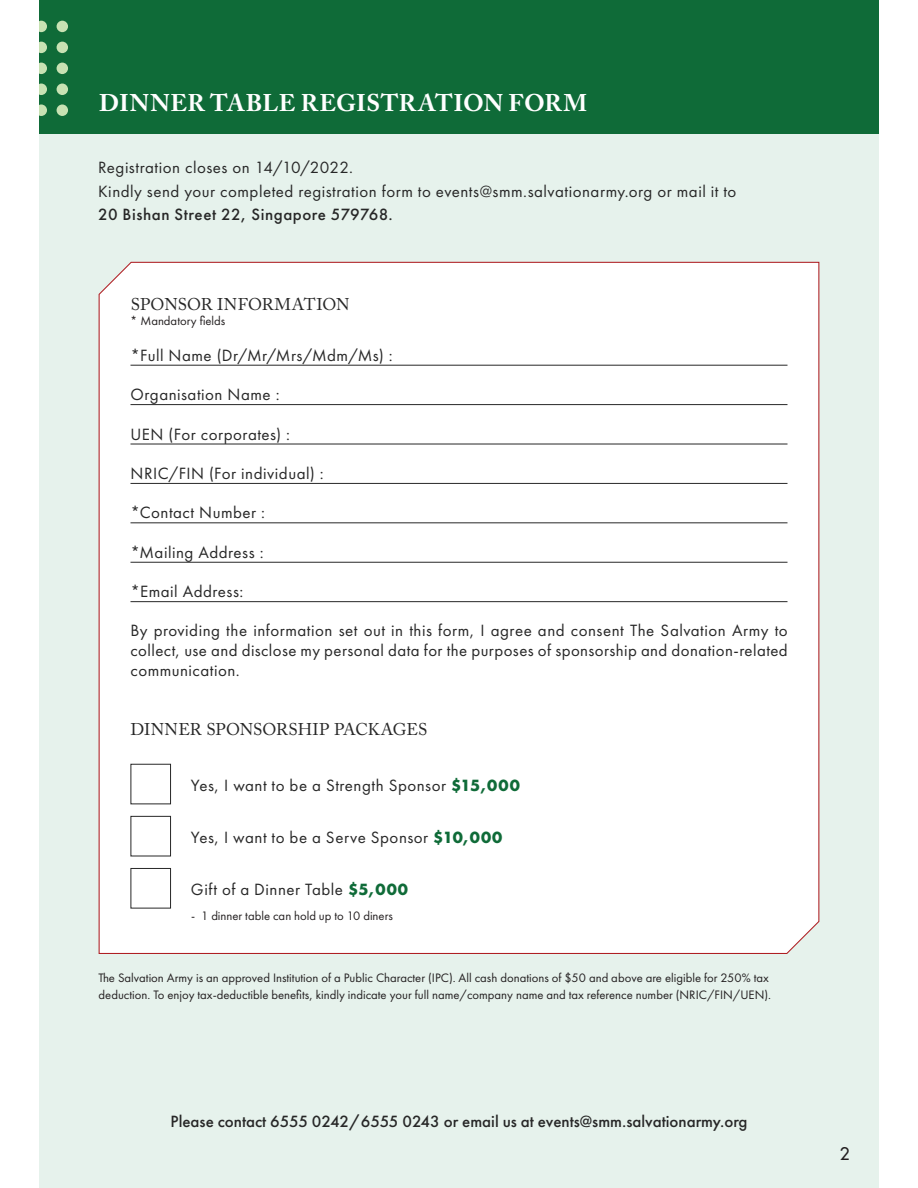
<style>
.page{position:relative;width:918px;height:1188px;background:#fff}
.page>*{position:absolute;margin:0;border:0;box-sizing:border-box;transform-origin:0 0}
.t1{font:700 24px "Adobe Caslon Pro";letter-spacing:.015em;color:#fff}
.t2{font:16.95px/19.6px "Futura PT";letter-spacing:.03em;color:#272727}
.t3{font:500 16.95px "Futura PT";color:#272727}
.t4{font:16.95px "Adobe Caslon Pro";letter-spacing:-.005em;color:#272727}
.t5{font:500 16.95px "Futura PT";letter-spacing:.03em;color:#272727}
.t6{font:16.95px "Futura";color:#231f20}
.t7{font:12.75px/17px "Futura PT";color:#231f20}
.s1{font-weight:700;color:#0f6b38}
</style>
<div class="page">
<div style="left:39px;top:134px;width:840px;height:1054px;background:#e6f2ec"></div>
<div style="left:39px;top:0;width:840px;height:134px;background:#0f6b38"></div>
<svg style="left:39px;top:21px;width:8px;height:11px"></svg>
<svg style="left:39px;top:42px;width:8px;height:11px"></svg>
<svg style="left:39px;top:63px;width:8px;height:11px"></svg>
<svg style="left:39px;top:84px;width:8px;height:11px"></svg>
<svg style="left:39px;top:104px;width:8px;height:12px"></svg>
<div style="left:57px;top:21px;width:11px;height:11px;background:#c8e2b3;border-radius:50%"></div>
<div style="left:57px;top:42px;width:11px;height:11px;background:#c8e2b3;border-radius:50%"></div>
<div style="left:57px;top:63px;width:11px;height:11px;background:#c8e2b3;border-radius:50%"></div>
<div style="left:57px;top:84px;width:11px;height:11px;background:#c8e2b3;border-radius:50%"></div>
<div style="left:57px;top:104px;width:11px;height:12px;background:#c8e2b3;border-radius:50%"></div>
<svg style="left:98px;top:261px;width:722px;height:694px"></svg>
<hr style="left:130px;top:365px;width:658px;height:1px;background:#272727">
<hr style="left:130px;top:404px;width:658px;height:1px;background:#272727">
<hr style="left:130px;top:444px;width:658px;height:1px;background:#272727">
<hr style="left:130px;top:483px;width:658px;height:1px;background:#272727">
<hr style="left:130px;top:523px;width:658px;height:1px;background:#272727">
<hr style="left:130px;top:562px;width:658px;height:1px;background:#272727">
<hr style="left:130px;top:601px;width:658px;height:1px;background:#272727">
<div style="left:131px;top:764px;width:40px;height:40px;background:#fff"></div>
<div style="left:131px;top:764px;width:40px;height:40px;border:1px solid #272727"></div>
<div style="left:131px;top:816px;width:40px;height:40px;background:#fff"></div>
<div style="left:131px;top:816px;width:40px;height:40px;border:1px solid #272727"></div>
<div style="left:131px;top:868px;width:40px;height:40px;background:#fff"></div>
<div style="left:131px;top:868px;width:40px;height:40px;border:1px solid #272727"></div>
<h1 class="t1" style="left:99px;top:89px;width:490px">DINNER TABLE REGISTRATION FORM</h1>
<p class="t2" style="left:98px;top:156px;width:640px;line-height:23.7px">Registration closes on 14/10/2022.<br>Kindly send your completed registration form to events@smm.salvationarmy.org or mail it to</p>
<p class="t5" style="left:98px;top:205px;width:296px">20 Bishan Street 22, Singapore 579768.</p>
<p class="t4" style="left:131px;top:294px;width:220px">SPONSOR INFORMATION</p>
<p class="t7" style="left:130px;top:313px;width:97px">* Mandatory fields</p>
<p class="t2" style="left:130px;top:347px;width:264px">*Full Name (Dr/Mr/Mrs/Mdm/Ms) :</p>
<p class="t2" style="left:130px;top:386px;width:151px">Organisation Name :</p>
<p class="t2" style="left:130px;top:425px;width:161px">UEN (For corporates) :</p>
<p class="t2" style="left:130px;top:465px;width:195px">NRIC/FIN (For individual) :</p>
<p class="t2" style="left:130px;top:504px;width:136px">*Contact Number :</p>
<p class="t2" style="left:130px;top:543px;width:135px">*Mailing Address :</p>
<p class="t2" style="left:130px;top:582px;width:114px">*Email Address:</p>
<p class="t2" style="left:130px;top:622px;width:659px;text-align:justify">By providing the information set out in this form, I agree and consent The Salvation Army to collect, use and disclose my personal data for the purposes of sponsorship and donation-related communication.</p>
<p class="t4" style="left:130px;top:719px;width:299px">DINNER SPONSORSHIP PACKAGES</p>
<p class="t2" style="left:191px;top:776px;width:330px">Yes, I want to be a Strength Sponsor <span class="s1">$15,000</span></p>
<p class="t2" style="left:191px;top:828px;width:313px">Yes, I want to be a Serve Sponsor <span class="s1">$10,000</span></p>
<p class="t2" style="left:191px;top:880px;width:219px">Gift of a Dinner Table <span class="s1">$5,000</span></p>
<p class="t7" style="left:191px;top:908px;width:203px">- 1 dinner table can hold up to 10 diners</p>
<p class="t7" style="left:99px;top:970px;width:674px">The Salvation Army is an approved Institution of a Public Character (IPC). All cash donations of $50 and above are eligible for 250% tax deduction. To enjoy tax-deductible benefits, kindly indicate your full name/company name and tax reference number (NRIC/FIN/UEN).</p>
<p class="t3" style="left:171px;top:1111px;width:578px">Please contact 6555 0242/6555 0243 or email us at events@smm.salvationarmy.org</p>
<p class="t6" style="left:840px;top:1146px;width:11px">2</p>
</div>
